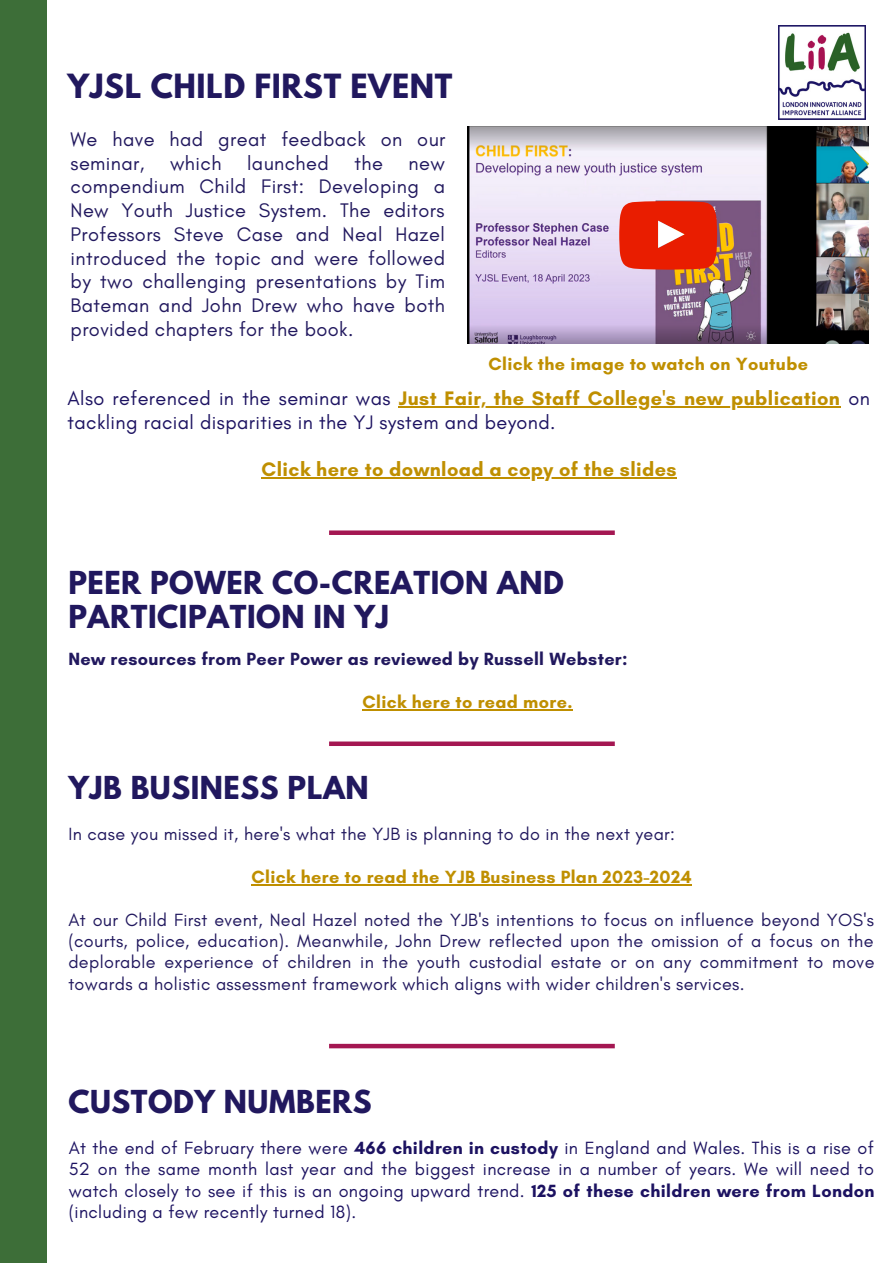
<style>
.page{position:relative;width:893px;height:1264px;background:#fff}
.page>*{position:absolute;margin:0;border:0;box-sizing:border-box;transform-origin:0 0}
.t1{font:700 29.55px "League Spartan";letter-spacing:.02em;color:#21185e}
.t2{font:700 28.05px/33.8px "League Spartan";letter-spacing:.02em;color:#21185e}
.t3{font:19.95px/23.7px "Glacial Indifference";letter-spacing:.02em;color:#21185e}
.t4{font:19.95px/23.5px "Glacial Indifference";letter-spacing:.02em;color:#1c1261}
.t5{font:700 19.95px "Glacial Indifference";letter-spacing:.02em;color:#bf8f00}
.t6{font:18px/21.3px "Glacial Indifference";letter-spacing:.02em;color:#21185e;text-align:justify}
.t7{font:18px/21.3px "Glacial Indifference";letter-spacing:.02em;color:#1c1261;text-align:justify}
.t8{font:700 18px "Glacial Indifference";letter-spacing:.02em;color:#bf8f00}
.t9{font:700 18px "Glacial Indifference";letter-spacing:.02em;color:#21185e}
.s1{font-weight:700;color:#bf8f00}
.s2{font-weight:700}
</style>
<div class="page">
<div style="left:0;top:0;width:46px;height:1262px;background:#3d6e38"></div>
<img style="left:778px;top:26px;width:87px;height:93px">
<div style="left:329px;top:1043px;width:285px;height:5px;background:#a41752"></div>
<hr style="left:251px;top:884px;width:440px;height:1px;background:#bf8f00">
<hr style="left:362px;top:709px;width:210px;height:1px;background:#bf8f00">
<div style="left:329px;top:741px;width:285px;height:5px;background:#a41752"></div>
<div style="left:329px;top:530px;width:285px;height:5px;background:#a41752"></div>
<img style="left:467px;top:127px;width:401px;height:217px">
<svg style="left:619px;top:201px;width:98px;height:69px;background:#e83217"></svg>
<hr style="left:399px;top:406px;width:145px;height:1px;background:#bf8f00">
<hr style="left:552px;top:406px;width:288px;height:1px;background:#bf8f00">
<hr style="left:261px;top:477px;width:416px;height:1px;background:#bf8f00">
<h1 class="t1" style="left:68px;top:71px;width:386px">YJSL CHILD FIRST EVENT</h1>
<p class="t3" style="left:71px;top:127px;width:376px">We have had great feedback on our seminar,</p>
<p class="t3" style="left:170px;top:151px;width:53px">which</p>
<p class="t3" style="left:247px;top:151px;width:83px">launched</p>
<p class="t3" style="left:354px;top:151px;width:30px">the</p>
<p class="t3" style="left:71px;top:151px;width:376px;text-align:justify;text-indent:338px">new compendium Child First: Developing a New Youth Justice System. The editors Professors Steve Case and Neal Hazel introduced the topic and were followed by two challenging presentations by Tim Bateman and John Drew who have both provided chapters for the book.</p>
<p class="t8" style="left:488px;top:353px;width:321px">Click the image to watch on Youtube</p>
<p class="t4" style="left:68px;top:386px;width:803px">Also referenced in the seminar was <span class="s1">Just Fair, the Staff College's new publication</span> on tackling racial disparities in the YJ system and beyond.</p>
<p class="t5" style="left:261px;top:457px;width:416px">Click here to download a copy of the slides</p>
<h2 class="t2" style="left:68px;top:569px;width:497px">PEER POWER CO-CREATION AND<br>PARTICIPATION IN YJ</h2>
<p class="t9" style="left:68px;top:648px;width:561px">New resources from Peer Power as reviewed by Russell Webster:</p>
<p class="t8" style="left:362px;top:690px;width:211px">Click here to read more.</p>
<h2 class="t2" style="left:68px;top:774px;width:302px">YJB BUSINESS PLAN</h2>
<p class="t6" style="left:68px;top:823px;width:608px">In case you missed it, here's what the YJB is planning to do in the next year:</p>
<p class="t8" style="left:251px;top:865px;width:441px">Click here to read the YJB Business Plan 2023-2024</p>
<p class="t6" style="left:68px;top:908px;width:807px">At our Child First event, Neal Hazel noted the YJB's intentions to focus on influence beyond YOS's (courts, police, education). Meanwhile, John Drew reflected upon the omission of a focus on the deplorable experience of children in the youth custodial estate or on any commitment to move towards a holistic assessment framework which aligns with wider children's services.</p>
<h2 class="t2" style="left:68px;top:1088px;width:305px">CUSTODY NUMBERS</h2>
<p class="t7" style="left:69px;top:1137px;width:807px">At the end of February there were <span class="s2">466 children in custody</span> in England and Wales. This is a rise of 52 on the same month last year and the biggest increase in a number of years. We will need to watch closely to see if this is an ongoing upward trend. <span class="s2">125 of these children were from London </span>(including a few recently turned 18).</p>
</div>
